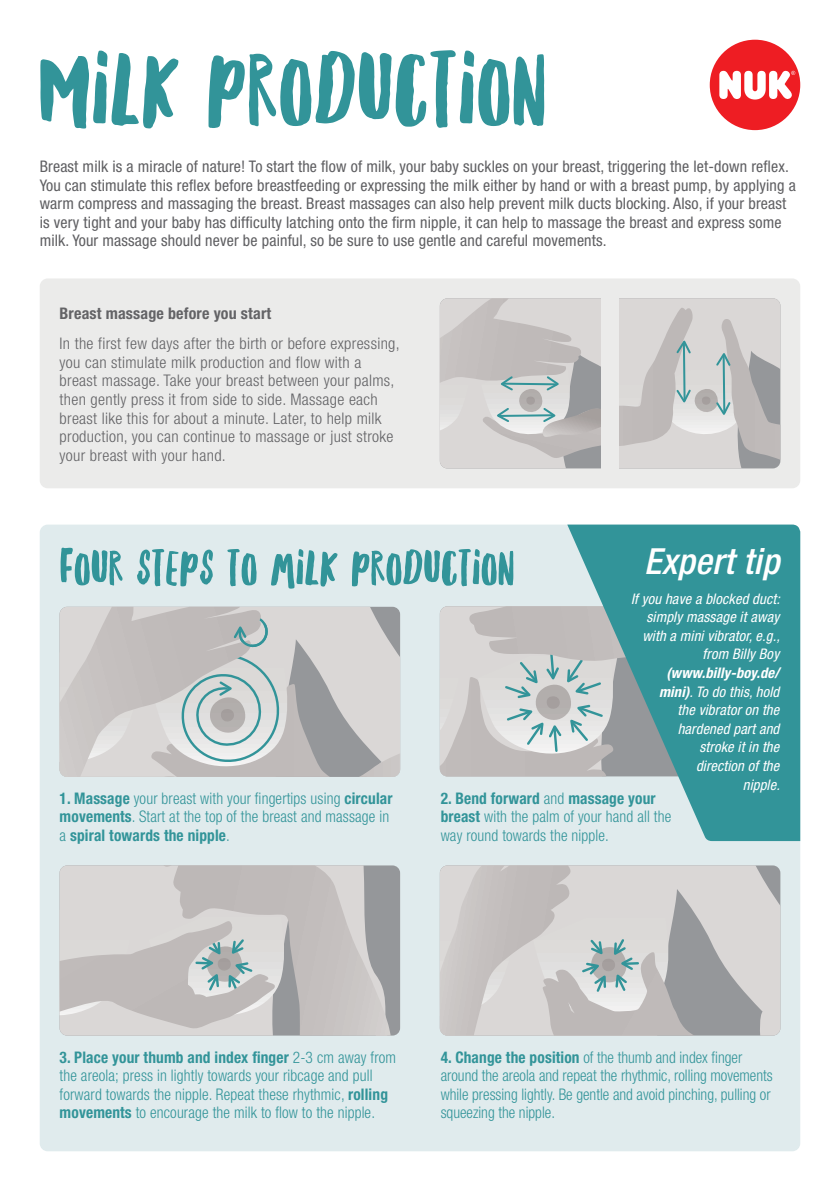
<style>
.page{position:relative;width:840px;height:1191px;background:#fff}
.page>*{position:absolute;margin:0;border:0;box-sizing:border-box;transform-origin:0 0}
.t1{font:104px "Northern Soul Caps";color:#329499}
.t2{font:50px "Northern Soul Caps";color:#329499}
.t3{font:italic 500 condensed 36px "Helvetica Neue";letter-spacing:.01em;color:#fff}
.t4{font:condensed 16px/18.6px "Helvetica Neue";letter-spacing:.01em;color:#5f5f62}
.t5{font:300 condensed 16px/18.6px "Helvetica Neue";letter-spacing:.01em;color:#329499;scale:.96 1}
.t6{font:300 condensed 16px/18.6px "Helvetica Neue";letter-spacing:.02em;color:#636366}
.t7{font:300 condensed 16px/18.6px "Helvetica Neue";letter-spacing:.01em;color:#329499;scale:.95 1}
.t8{font:700 condensed 16px "Helvetica Neue";letter-spacing:.01em;color:#636366}
.t9{font:italic condensed 14.6px/18.6px "Helvetica Neue";letter-spacing:.01em;color:#fff;text-align:right}
.s1{font-weight:700}
</style>
<div class="page">
<div style="left:40px;top:278px;width:759px;height:210px;background:#ebebea;border-radius:8px"></div>
<div style="left:40px;top:524px;width:759px;height:627px;background:#e0ebed;border-radius:8px"></div>
<div style="left:390px;top:865px;width:10px;height:170px;background:#95979a"></div>
<svg style="left:60px;top:865px;width:330px;height:170px;background:#c6c4c3"></svg>
<svg style="left:60px;top:607px;width:340px;height:170px;background:#c6c6c5"></svg>
<svg style="left:439px;top:606px;width:128px;height:170px;background:#cacac9"></svg>
<svg style="left:694px;top:865px;width:86px;height:170px;background:#c1c0c1"></svg>
<svg style="left:439px;top:865px;width:255px;height:170px;background:#cac8c7"></svg>
<svg style="left:439px;top:298px;width:341px;height:170px;background:#cbcac9"></svg>
<svg style="left:567px;top:524px;width:232px;height:317px;background:#5fa5a9"></svg>
<div style="left:709px;top:40px;width:90px;height:90px;background:#ee1d23;border-radius:50%"></div>
<svg style="left:719px;top:70px;width:75px;height:30px"></svg>
<h1 class="t1" style="left:38px;top:29px;width:509px">MILK PRODUCTION</h1>
<p class="t4" style="left:40px;top:157px;width:757px">Breast milk is a miracle of nature! To start the flow of milk, your baby suckles on your breast, triggering the let-down reflex.<br>You can stimulate this reflex before breastfeeding or expressing the milk either by hand or with a breast pump, by applying a warm compress and massaging the breast. Breast massages can also help prevent milk ducts blocking. Also, if your breast is very tight and your baby has difficulty latching onto the firm nipple, it can help to massage the breast and express some milk. Your massage should never be painful, so be sure to use gentle and careful movements.</p>
<p class="t8" style="left:60px;top:304px;width:213px">Breast massage before you start</p>
<p class="t6" style="left:60px;top:334px;width:341px">In the first few days after the birth or before expressing, you can stimulate milk production and flow with a breast massage. Take your breast between your palms, then gently press it from side to side. Massage each breast like this for about a minute. Later, to help milk production, you can continue to massage or just stroke your breast with your hand.</p>
<h3 class="t3" style="left:643px;top:539px;width:137px">Expert tip</h3>
<p class="t9" style="left:630px;top:589px;width:150px">If you have a blocked duct: simply massage it away with a mini vibrator, e.g., from Billy Boy</p>
<p class="t9" style="left:658px;top:663px;width:122px"><span class="s1">(www.billy-boy.de/ mini)</span>. To do this, hold the vibrator on the hardened part and stroke it in the direction of the nipple.</p>
<h2 class="t2" style="left:60px;top:539px;width:456px">FOUR STEPS TO MILK PRODUCTION</h2>
<p class="t5" style="left:440px;top:788px;width:241px"><span class="s1">2. Bend forward</span> and <span class="s1">massage your breast</span> with the palm of your hand all the way round towards the nipple.</p>
<p class="t5" style="left:60px;top:788px;width:348px"><span class="s1">1. Massage</span> your breast with your fingertips using <span class="s1">circular movements</span>. Start at the top of the breast and massage in a <span class="s1">spiral towards the nipple</span>.</p>
<p class="t5" style="left:60px;top:1047px;width:352px"><span class="s1">3. Place your thumb and index finger</span> 2-3 cm away from the areola; press in lightly towards your ribcage and pull forward towards the nipple. Repeat these rhythmic, <span class="s1">rolling movements</span> to encourage the milk to flow to the nipple.</p>
<p class="t7" style="left:440px;top:1047px;width:351px"><span class="s1">4. Change the position</span> of the thumb and index finger around the areola and repeat the rhythmic, rolling movements while pressing lightly. Be gentle and avoid pinching, pulling or squeezing the nipple.</p>
</div>
